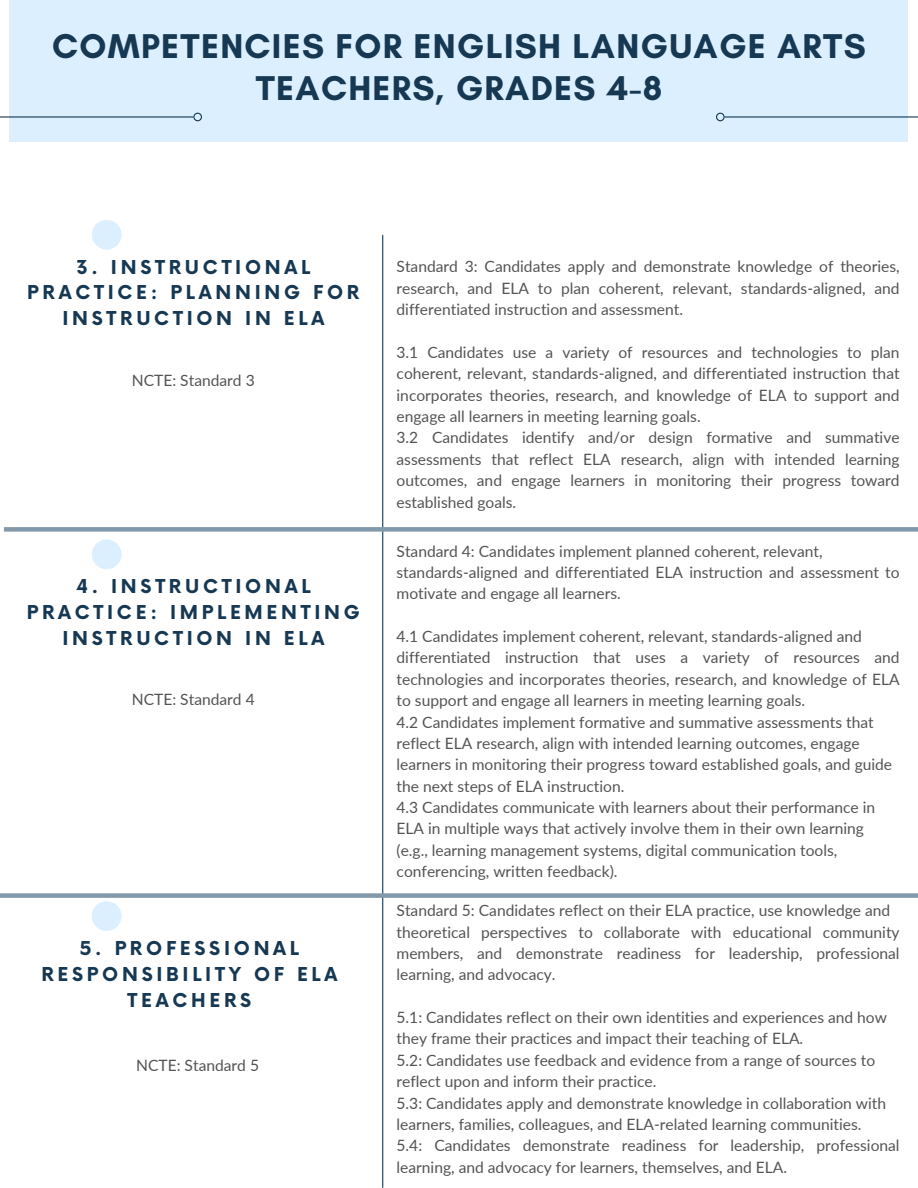
<style>
.page{position:relative;width:918px;height:1188px;background:#fff}
.page>*{position:absolute;margin:0;border:0;box-sizing:border-box;transform-origin:0 0}
.t1{font:700 35.1px/41.7px "Glacial Indifference";letter-spacing:.035em;color:#163853;text-align:center}
.t2{font:700 18.6px/25.8px "Now";letter-spacing:.2em;color:#163853;text-align:center}
.t3{font:15.6px/21.3px "Lato";color:#545454;text-align:justify}
</style>
<div class="page">
<hr style="left:382px;top:235px;width:1px;height:952px;background:#163853">
<div style="left:92px;top:220px;width:30px;height:30px;background:#dbefff;border-radius:50%"></div>
<div style="left:9px;top:0;width:899px;height:141px;background:#dbefff"></div>
<hr style="left:0;top:116px;width:198px;height:2px;background:#163853">
<svg style="left:193px;top:113px;width:9px;height:8px"></svg>
<hr style="left:720px;top:116px;width:198px;height:2px;background:#163853">
<svg style="left:716px;top:113px;width:9px;height:8px"></svg>
<div style="left:4px;top:527px;width:914px;height:5px;background:#8299ab"></div>
<div style="left:92px;top:539px;width:30px;height:30px;background:#dbefff;border-radius:50%"></div>
<div style="left:0;top:893px;width:918px;height:5px;background:#8299ab"></div>
<div style="left:92px;top:901px;width:30px;height:30px;background:#dbefff;border-radius:50%"></div>
<p class="t1" style="left:52px;top:25px;width:815px">COMPETENCIES FOR ENGLISH LANGUAGE ARTS<br>TEACHERS, GRADES 4-8</p>
<p class="t2" style="left:27px;top:255px;width:334px">3. INSTRUCTIONAL<br>PRACTICE: PLANNING FOR<br>INSTRUCTION IN ELA</p>
<p class="t3" style="left:132px;top:369px;width:124px">NCTE: Standard 3</p>
<p class="t2" style="left:27px;top:575px;width:335px">4. INSTRUCTIONAL<br>PRACTICE: IMPLEMENTING<br>INSTRUCTION IN ELA</p>
<p class="t3" style="left:132px;top:689px;width:124px">NCTE: Standard 4</p>
<p class="t2" style="left:41px;top:936px;width:298px">5. PROFESSIONAL<br>RESPONSIBILITY OF ELA<br>TEACHERS</p>
<p class="t3" style="left:136px;top:1054px;width:124px">NCTE: Standard 5</p>
<h1 class="t3" style="left:397px;top:256px;width:505px">Standard 3: Candidates apply and demonstrate knowledge of theories, research, and ELA to plan coherent, relevant, standards-aligned, and differentiated instruction and assessment.</h1>
<h2 class="t3" style="left:397px;top:341px;width:505px">3.1 Candidates use a variety of resources and technologies to plan coherent, relevant, standards-aligned, and differentiated instruction that incorporates theories, research, and knowledge of ELA to support and engage all learners in meeting learning goals.</h2>
<p class="t3" style="left:397px;top:427px;width:505px">3.2 Candidates identify and/or design formative and summative assessments that reflect ELA research, align with intended learning outcomes, and engage learners in monitoring their progress toward established goals.</p>
<p class="t3" style="left:397px;top:540px;width:428px">Standard 4: Candidates implement planned coherent, relevant,</p>
<p class="t3" style="left:397px;top:561px;width:505px">standards-aligned and differentiated ELA instruction and assessment to motivate and engage all learners.</p>
<p class="t3" style="left:397px;top:625px;width:467px">4.1 Candidates implement coherent, relevant, standards-aligned and</p>
<p class="t3" style="left:397px;top:647px;width:505px">differentiated instruction that uses a variety of resources and technologies and incorporates theories, research, and knowledge of ELA to support and engage all learners in meeting learning goals.</p>
<p class="t3" style="left:397px;top:711px;width:479px">4.2 Candidates implement formative and summative assessments that</p>
<p class="t3" style="left:397px;top:732px;width:465px">reflect ELA research, align with intended learning outcomes, engage</p>
<p class="t3" style="left:397px;top:754px;width:497px">learners in monitoring their progress toward established goals, and guide</p>
<p class="t3" style="left:397px;top:775px;width:229px">the next steps of ELA instruction.</p>
<p class="t3" style="left:397px;top:796px;width:480px">4.3 Candidates communicate with learners about their performance in</p>
<p class="t3" style="left:397px;top:818px;width:469px">ELA in multiple ways that actively involve them in their own learning</p>
<h2 class="t3" style="left:397px;top:839px;width:442px">(e.g., learning management systems, digital communication tools,</h2>
<p class="t3" style="left:397px;top:861px;width:222px">conferencing, written feedback).</p>
<p class="t3" style="left:397px;top:900px;width:495px">Standard 5: Candidates reflect on their ELA practice, use knowledge and</p>
<p class="t3" style="left:397px;top:921px;width:505px">theoretical perspectives to collaborate with educational community members, and demonstrate readiness for leadership, professional learning, and advocacy.</p>
<p class="t3" style="left:397px;top:1006px;width:492px">5.1: Candidates reflect on their own identities and experiences and how</p>
<p class="t3" style="left:397px;top:1028px;width:408px">they frame their practices and impact their teaching of ELA.</p>
<p class="t3" style="left:397px;top:1049px;width:480px">5.2: Candidates use feedback and evidence from a range of sources to</p>
<p class="t3" style="left:397px;top:1071px;width:261px">reflect upon and inform their practice.</p>
<p class="t3" style="left:397px;top:1092px;width:491px">5.3: Candidates apply and demonstrate knowledge in collaboration with</p>
<h2 class="t3" style="left:397px;top:1113px;width:466px">learners, families, colleagues, and ELA-related learning communities.</h2>
<p class="t3" style="left:397px;top:1135px;width:505px">5.4: Candidates demonstrate readiness for leadership, professional learning, and advocacy for learners, themselves, and ELA.</p>
</div>
